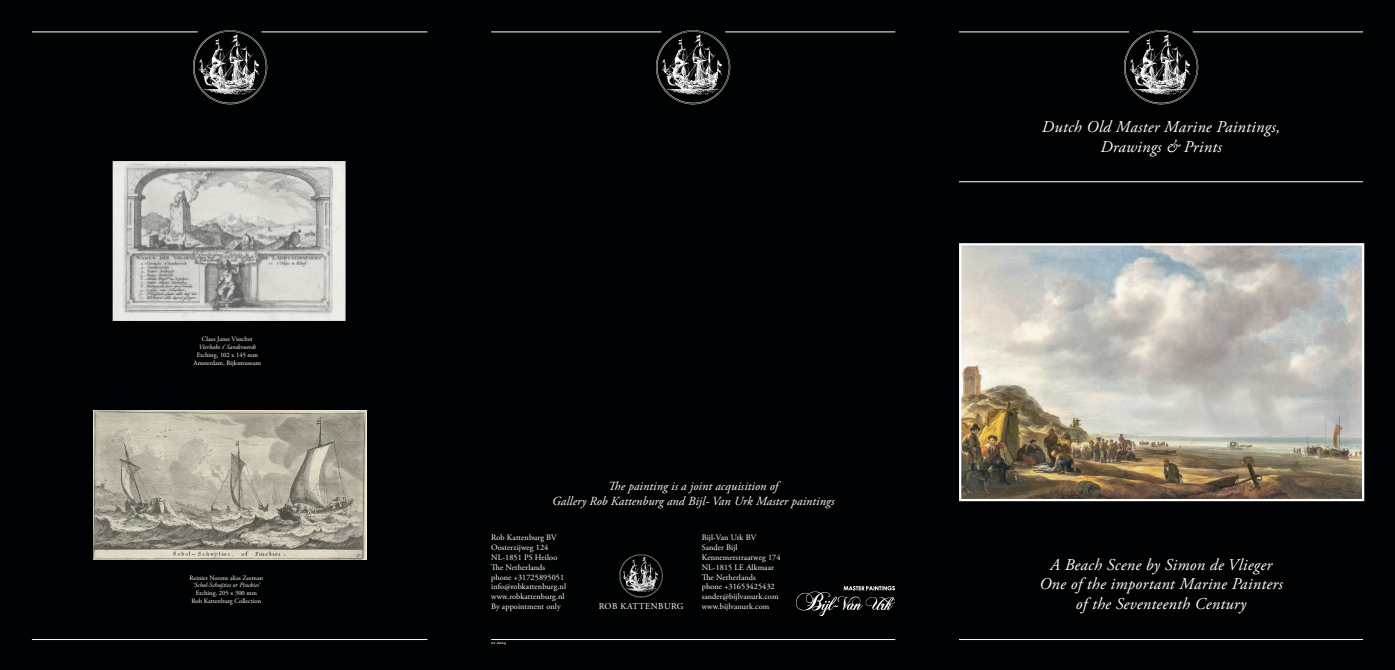
<style>
.page{position:relative;width:1395px;height:670px;background:#010203}
.page>*{position:absolute;margin:0;border:0;box-sizing:border-box;transform-origin:0 0}
.t1{font:italic 16.5px/19.9px "Adobe Garamond Pro";letter-spacing:.02em;color:#fff;text-align:center}
.t2{font:italic 12.38px/14.9px "Adobe Garamond Pro";letter-spacing:.01em;color:#fff;text-align:center}
.t3{font:8.93px "Adobe Garamond Pro";letter-spacing:.05em;color:#fff}
.t4{font:8.25px/10px "Adobe Garamond Pro";letter-spacing:.01em;color:#fff}
.t5{font:6.6px/7.9px "Adobe Garamond Pro";color:#fff;text-align:center}
.t6{font:italic 6.6px "Adobe Garamond Pro";color:#fff}
.t7{font:600 4.5px "Adobe Garamond Pro";letter-spacing:.01em;color:#fff}
</style>
<div class="page">
<img style="left:962px;top:246px;width:399px;height:252px">
<div style="left:959px;top:243px;width:405px;height:258px;border:2px solid #fff"></div>
<img style="left:1120px;top:30px;width:81px;height:75px">
<hr style="left:959px;top:32px;width:170px;height:1px;background:#fff">
<hr style="left:1193px;top:32px;width:170px;height:1px;background:#fff">
<hr style="left:959px;top:181px;width:404px;height:1px;background:#fff">
<hr style="left:959px;top:639px;width:404px;height:1px;background:#fff">
<hr style="left:491px;top:639px;width:404px;height:1px;background:#fff">
<img style="left:796px;top:586px;width:99px;height:29px">
<img style="left:619px;top:554px;width:44px;height:44px">
<img style="left:189px;top:30px;width:81px;height:75px">
<hr style="left:32px;top:32px;width:166px;height:1px;background:#fff">
<hr style="left:261px;top:32px;width:166px;height:1px;background:#fff">
<hr style="left:32px;top:639px;width:395px;height:1px;background:#fff">
<img style="left:653px;top:30px;width:80px;height:75px">
<hr style="left:491px;top:32px;width:170px;height:1px;background:#fff">
<hr style="left:725px;top:32px;width:170px;height:1px;background:#fff">
<img style="left:113px;top:161px;width:232px;height:160px">
<img style="left:94px;top:410px;width:272px;height:149px">
<p class="t5" style="left:202px;top:335px;width:52px">Claes Jansz Visscher</p>
<p class="t6" style="left:199px;top:343px;width:59px">Vierbake t’ Sandtvoordt</p>
<p class="t5" style="left:194px;top:351px;width:69px">Etching, 102 x 145 mm<br>Amsterdam, Rijksmuseum</p>
<p class="t5" style="left:189px;top:573px;width:75px">Reinier Nooms alias Zeeman</p>
<p class="t6" style="left:193px;top:581px;width:68px">‘Schol-Schuÿties or Pinckies’</p>
<p class="t5" style="left:191px;top:589px;width:71px">Etching, 205 x 300 mm<br>Rob Kattenburg Collection</p>
<h2 class="t2" style="left:552px;top:479px;width:283px">The painting is a joint acquisition of<br>Gallery Rob Kattenburg and Bijl- Van Urk Master paintings</h2>
<p class="t4" style="left:491px;top:532px;width:76px">Rob Kattenburg BV<br>Oosterzijweg 124<br>NL-1851 PS Heiloo<br>The Netherlands phone +31725895051 info@robkattenburg.nl www.robkattenburg.nl<br>By appointment only</p>
<p class="t4" style="left:702px;top:532px;width:80px">Bijl-Van Urk BV<br>Sander Bijl<br>Kennemerstraatweg 174<br>NL-1815 LE Alkmaar<br>The Netherlands<br>phone +31653425432 sander@bijlvanurk.com</p>
<p class="t3" style="left:599px;top:601px;width:86px">ROB KATTENBURG</p>
<p class="t4" style="left:702px;top:602px;width:69px">www.bijlvanurk.com</p>
<p class="t7" style="left:491px;top:640px;width:16px">01.2024</p>
<h1 class="t1" style="left:1042px;top:117px;width:240px">Dutch Old Master Marine Paintings,<br>Drawings &amp; Prints</h1>
<h1 class="t1" style="left:1039px;top:555px;width:245px">A Beach Scene by Simon de Vlieger<br>One of the important Marine Painters of the Seventeenth Century</h1>
</div>
